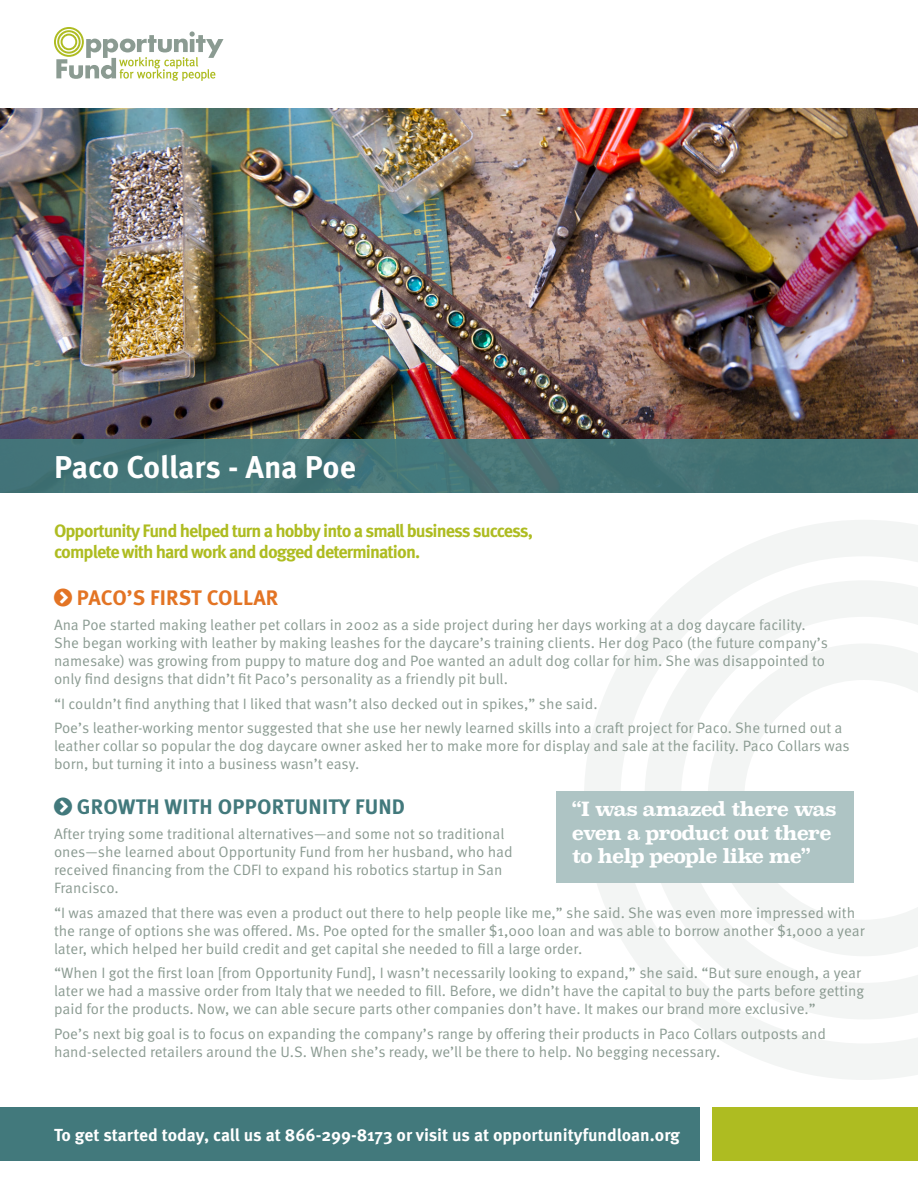
<style>
.page{position:relative;width:918px;height:1188px;background:#fff}
.page>*{position:absolute;margin:0;border:0;box-sizing:border-box;transform-origin:0 0}
.t1{font:700 31.5px "Meta Pro";letter-spacing:-.01em;color:#fff}
.t2{font:700 21px "Meta Pro";letter-spacing:.01em;color:#42797c}
.t3{font:700 21px "Meta Pro";letter-spacing:.01em;color:#e37424}
.t4{font:700 19.5px/23.4px "Superclarendon";letter-spacing:-.05em;color:#fff}
.t5{font:700 18px/21.6px "Meta Pro";letter-spacing:-.05em;color:#aebc21}
.t6{font:700 17.4px "Meta Pro";color:#fff}
.t7{font:15px/18px "Meta Pro";color:#8b9b92}
</style>
<div class="page">
<img style="left:0;top:108px;width:918px;height:331px">
<div style="left:0;top:439px;width:918px;height:54px;background:#42797c"></div>
<svg style="left:54px;top:27px;width:170px;height:54px"></svg>
<svg style="left:584px;top:520px;width:334px;height:560px"></svg>
<div style="left:713px;top:1107px;width:205px;height:54px;background:#aebc21"></div>
<div style="left:0;top:1107px;width:699px;height:54px;background:#42797c"></div>
<div style="left:556px;top:791px;width:298px;height:92px;background:#aec4c4"></div>
<p class="t1" style="left:54px;top:447px;width:304px">Paco Collars - Ana Poe</p>
<p class="t5" style="left:54px;top:520px;width:481px">Opportunity Fund helped turn a hobby into a small business success, complete with hard work and dogged determination.</p>
<p class="t3" style="left:77px;top:585px;width:203px">PACO’S FIRST COLLAR</p>
<p class="t7" style="left:54px;top:616px;width:776px">Ana Poe started making leather pet collars in 2002 as a side project during her days working at a dog daycare facility.<br>She began working with leather by making leashes for the daycare’s training clients. Her dog Paco (the future company’s namesake) was growing from puppy to mature dog and Poe wanted an adult dog collar for him. She was disappointed to only find designs that didn’t fit Paco’s personality as a friendly pit bull.</p>
<p class="t7" style="left:54px;top:695px;width:545px">“I couldn’t find anything that I liked that wasn’t also decked out in spikes,” she said.</p>
<p class="t7" style="left:54px;top:720px;width:797px">Poe’s leather-working mentor suggested that she use her newly learned skills into a craft project for Paco. She turned out a leather collar so popular the dog daycare owner asked her to make more for display and sale at the facility. Paco Collars was born, but turning it into a business wasn’t easy.</p>
<p class="t2" style="left:77px;top:794px;width:330px">GROWTH WITH OPPORTUNITY FUND</p>
<p class="t7" style="left:54px;top:825px;width:460px">After trying some traditional alternatives—and some not so traditional ones—she learned about Opportunity Fund from her husband, who had received financing from the CDFI to expand his robotics startup in San Francisco.</p>
<p class="t7" style="left:54px;top:904px;width:812px">“I was amazed that there was even a product out there to help people like me,” she said. She was even more impressed with the range of options she was offered. Ms. Poe opted for the smaller $1,000 loan and was able to borrow another $1,000 a year later, which helped her build credit and get capital she needed to fill a large order.</p>
<p class="t7" style="left:54px;top:965px;width:812px">“When I got the first loan [from Opportunity Fund], I wasn’t necessarily looking to expand,” she said. “But sure enough, a year later we had a massive order from Italy that we needed to fill. Before, we didn’t have the capital to buy the parts before getting paid for the products. Now, we can able secure parts other companies don’t have. It makes our brand more exclusive.”</p>
<p class="t7" style="left:54px;top:1025px;width:774px">Poe’s next big goal is to focus on expanding the company’s range by offering their products in Paco Collars outposts and hand-selected retailers around the U.S. When she’s ready, we’ll be there to help. No begging necessary.</p>
<p class="t4" style="left:572px;top:799px;width:266px">“I was amazed there was even a product out there</p>
<p class="t4" style="left:572px;top:845px;width:240px">to help people like me”</p>
<p class="t6" style="left:54px;top:1124px;width:628px">To get started today, call us at 866-299-8173 or visit us at opportunityfundloan.org</p>
</div>
